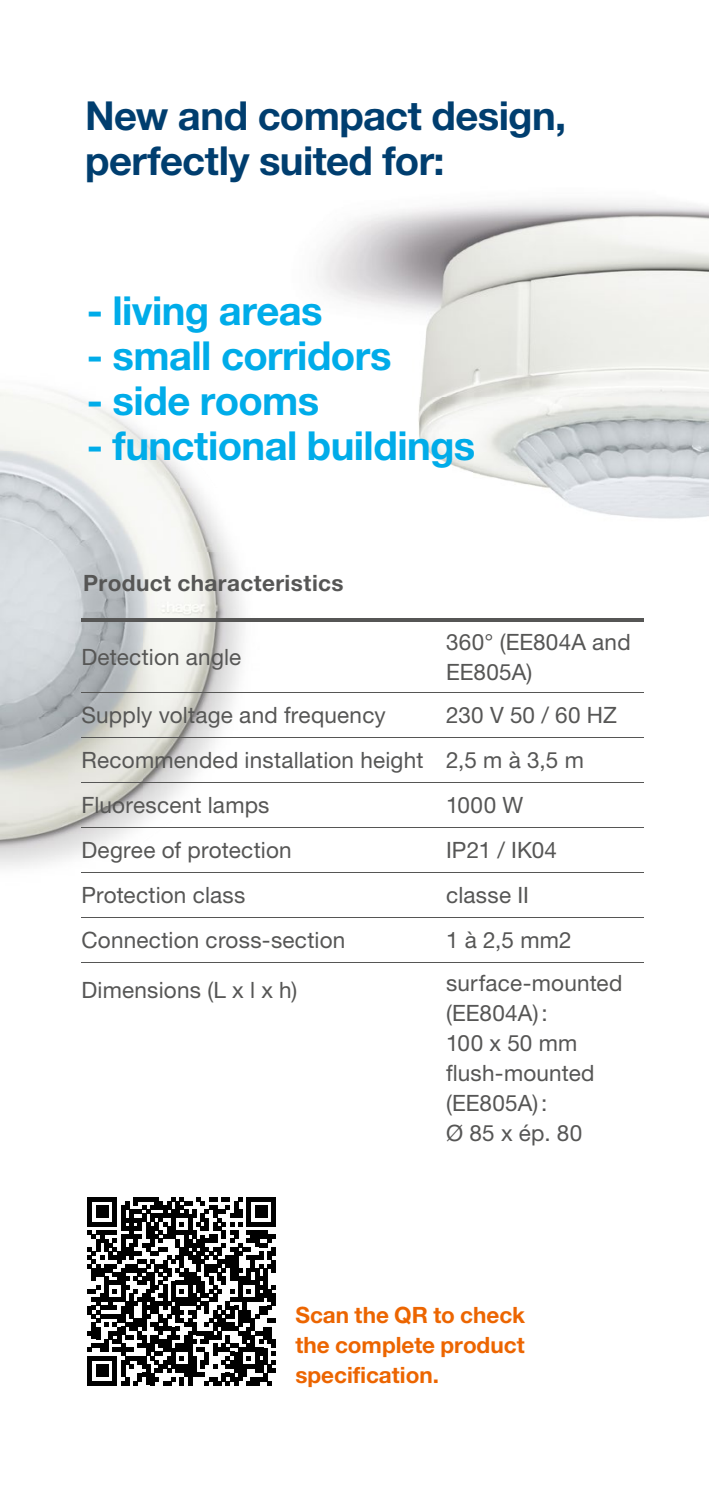
<style>
.page{position:relative;width:709px;height:1489px;background:#fff}
.page>*{position:absolute;margin:0;border:0;box-sizing:border-box;transform-origin:0 0}
.t1{font:700 40px "Helvetica Neue LTW1 G";letter-spacing:-.015em;color:#00ace9}
.t2{font:700 40px/45px "Helvetica Neue LTW1 G";letter-spacing:-.015em;color:#003e6f}
.t3{font:22.5px/30px "Helvetica Neue LTW1 G";letter-spacing:.01em;color:#565655}
.t4{font:700 22.5px/30px "Helvetica Neue LTW1 G";color:#ec6500;text-align:justify}
.t5{font:700 22.5px "Helvetica Neue LTW1 G";letter-spacing:.02em;color:#565655}
</style>
<div class="page">
<img style="left:0;top:390px;width:143px;height:483px">
<img style="left:143px;top:435px;width:37px;height:105px">
<img style="left:143px;top:540px;width:143px;height:333px">
<img style="left:316px;top:202px;width:393px;height:195px">
<img style="left:418px;top:397px;width:291px;height:122px">
<img style="left:180px;top:469px;width:106px;height:82px">
<hr style="left:81px;top:737px;width:365px;height:1px;background:#565655">
<hr style="left:446px;top:737px;width:197px;height:1px;background:#565655">
<hr style="left:81px;top:782px;width:365px;height:1px;background:#565655">
<hr style="left:446px;top:782px;width:197px;height:1px;background:#565655">
<hr style="left:81px;top:827px;width:365px;height:1px;background:#565655">
<hr style="left:446px;top:827px;width:197px;height:1px;background:#565655">
<hr style="left:81px;top:871px;width:365px;height:1px;background:#565655">
<hr style="left:446px;top:871px;width:197px;height:1px;background:#565655">
<hr style="left:81px;top:916px;width:365px;height:1px;background:#565655">
<hr style="left:446px;top:916px;width:197px;height:1px;background:#565655">
<hr style="left:81px;top:961px;width:365px;height:1px;background:#565655">
<hr style="left:446px;top:961px;width:197px;height:1px;background:#565655">
<hr style="left:81px;top:618px;width:365px;height:4px;background:#565655">
<hr style="left:446px;top:618px;width:197px;height:4px;background:#565655">
<hr style="left:81px;top:692px;width:365px;height:1px;background:#565655">
<hr style="left:446px;top:692px;width:197px;height:1px;background:#565655">
<svg style="left:88px;top:1197px;width:188px;height:188px"></svg>
<h1 class="t2" style="left:85px;top:93px;width:483px">New and compact design, perfectly suited for:</h1>
<h1 class="t1" style="left:87px;top:286px;width:237px">- living areas</h1>
<h1 class="t1" style="left:87px;top:331px;width:306px">- small corridors</h1>
<h1 class="t1" style="left:87px;top:376px;width:234px">- side rooms</h1>
<h1 class="t1" style="left:87px;top:421px;width:390px">- functional buildings</h1>
<p class="t5" style="left:83px;top:569px;width:262px">Product characteristics</p>
<p class="t3" style="left:81px;top:642px;width:161px">Detection angle</p>
<p class="t3" style="left:446px;top:627px;width:186px">360° (EE804A and<br>EE805A)</p>
<p class="t3" style="left:81px;top:700px;width:306px">Supply voltage and frequency</p>
<p class="t3" style="left:81px;top:692px;width:537px;line-height:44.8px;text-indent:364px">230 V 50 / 60 HZ<br>Recommended installation height 2,5 m à 3,5 m<br>Fluorescent lamps</p>
<p class="t3" style="left:446px;top:789px;width:79px">1000 W</p>
<p class="t3" style="left:81px;top:834px;width:212px">Degree of protection</p>
<p class="t3" style="left:446px;top:834px;width:113px">IP21 / IK04</p>
<p class="t3" style="left:81px;top:879px;width:165px">Protection class</p>
<p class="t3" style="left:446px;top:879px;width:84px">classe II</p>
<p class="t3" style="left:81px;top:924px;width:265px">Connection cross-section</p>
<p class="t3" style="left:446px;top:924px;width:127px">1 à 2,5 mm2</p>
<p class="t3" style="left:81px;top:974px;width:217px">Dimensions (L x l x h)</p>
<p class="t3" style="left:446px;top:967px;width:178px">surface-mounted (EE804A) :<br>100 x 50 mm flush-mounted (EE805A) :<br>Ø 85 x ép. 80</p>
<p class="t4" style="left:295px;top:1299px;width:231px">Scan the QR to check the complete product specification.</p>
</div>
